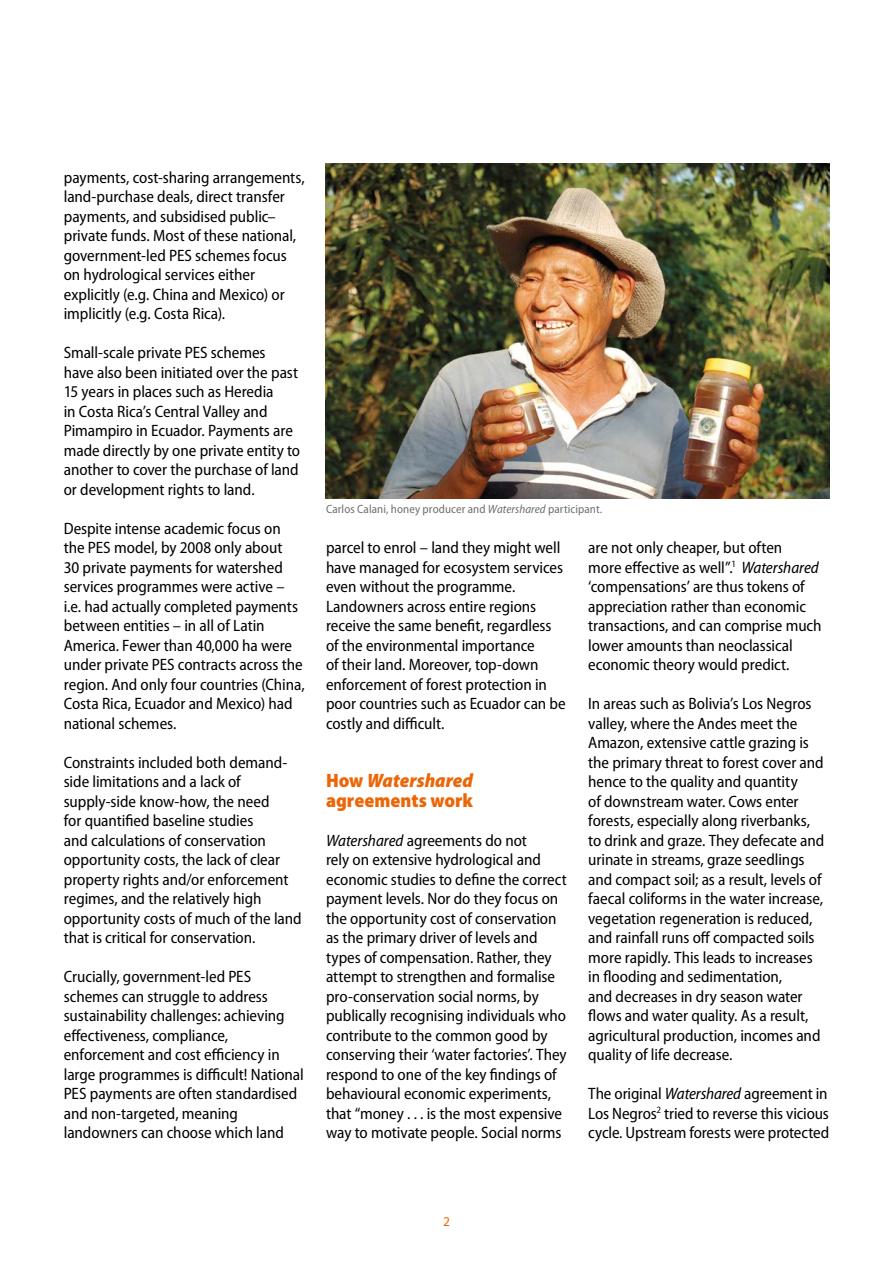
<style>
.page{position:relative;width:893px;height:1263px;background:#fff}
.page>*{position:absolute;margin:0;border:0;box-sizing:border-box;transform-origin:0 0}
.Heading_level_1{font:900 semi-condensed 19.5px/19.5px "Myriad Pro";color:#ec6608}
.Body_text{font:semi-condensed 16.5px/19.5px "Myriad Pro";letter-spacing:-.005em;color:#000}
.PAGE_NUMBER{font:13.5px "Myriad Pro";color:#ec6608}
.t1{font:semi-condensed 12px "Myriad Pro";letter-spacing:.01em;color:#706f6f}
.s1{font-style:italic}
</style>
<div class="page">
<img style="left:326px;top:164px;width:503px;height:334px">
<p class="Body_text" style="left:64px;top:168px;width:242px">payments, cost-sharing arrangements, land-purchase deals, direct transfer payments, and subsidised public– private funds. Most of these national, government-led PES schemes focus on hydrological services either explicitly (e.g. China and Mexico) or implicitly (e.g. Costa Rica).</p>
<p class="Body_text" style="left:64px;top:343px;width:238px">Small-scale private PES schemes<br>have also been initiated over the past 15 years in places such as Heredia<br>in Costa Rica’s Central Valley and Pimampiro in Ecuador. Payments are made directly by one private entity to another to cover the purchase of land or development rights to land.</p>
<p class="Body_text" style="left:64px;top:519px;width:242px">Despite intense academic focus on the PES model, by 2008 only about<br>30 private payments for watershed services programmes were active – i.e. had actually completed payments between entities – in all of Latin America. Fewer than 40,000 ha were under private PES contracts across the region. And only four countries (China, Costa Rica, Ecuador and Mexico) had national schemes.</p>
<p class="Body_text" style="left:64px;top:753px;width:239px">Constraints included both demand&shy;side limitations and a lack of supply-side know-how, the need<br>for quantified baseline studies<br>and calculations of conservation opportunity costs, the lack of clear property rights and/or enforcement regimes, and the relatively high opportunity costs of much of the land that is critical for conservation.</p>
<p class="Body_text" style="left:64px;top:967px;width:242px">Crucially, government-led PES schemes can struggle to address sustainability challenges: achieving effectiveness, compliance, enforcement and cost efficiency in large programmes is difficult! National PES payments are often standardised and non-targeted, meaning landowners can choose which land</p>
<p class="t1" style="left:326px;top:503px;width:278px">Carlos Calani, honey producer and <span class="s1">Watershared</span> participant.</p>
<p class="Body_text" style="left:326px;top:538px;width:241px">parcel to enrol – land they might well have managed for ecosystem services even without the programme.<br>Landowners across entire regions receive the same benefit, regardless of the environmental importance<br>of their land. Moreover, top-down enforcement of forest protection in poor countries such as Ecuador can be costly and difficult.</p>
<p class="Heading_level_1" style="left:326px;top:771px;width:148px">How <span class="s1">Watershared </span>agreements work</p>
<p class="Body_text" style="left:326px;top:831px;width:242px"><span class="s1">Watershared</span> agreements do not<br>rely on extensive hydrological and economic studies to define the correct payment levels. Nor do they focus on the opportunity cost of conservation as the primary driver of levels and types of compensation. Rather, they attempt to strengthen and formalise pro-conservation social norms, by publically recognising individuals who contribute to the common good by conserving their ‘water factories’. They respond to one of the key findings of behavioural economic experiments, that “money . . . is the most expensive way to motivate people. Social norms</p>
<p class="Body_text" style="left:588px;top:538px;width:235px">are not only cheaper, but often<br>more effective as well”.<sup>1</sup> <span class="s1">Watershared </span>‘compensations’ are thus tokens of appreciation rather than economic transactions, and can comprise much lower amounts than neoclassical economic theory would predict.</p>
<p class="Body_text" style="left:588px;top:694px;width:238px">In areas such as Bolivia’s Los Negros valley, where the Andes meet the Amazon, extensive cattle grazing is the primary threat to forest cover and hence to the quality and quantity<br>of downstream water. Cows enter forests, especially along riverbanks, to drink and graze. They defecate and urinate in streams, graze seedlings and compact soil; as a result, levels of faecal coliforms in the water increase, vegetation regeneration is reduced, and rainfall runs off compacted soils more rapidly. This leads to increases in flooding and sedimentation,<br>and decreases in dry season water flows and water quality. As a result, agricultural production, incomes and quality of life decrease.</p>
<p class="Body_text" style="left:588px;top:1084px;width:242px;text-align:justify">The original <span class="s1">Watershared</span> agreement in Los Negros<sup>2</sup> tried to reverse this vicious cycle. Upstream forests were protected</p>
<p class="PAGE_NUMBER" style="left:443px;top:1214px;width:8px">2</p>
</div>
